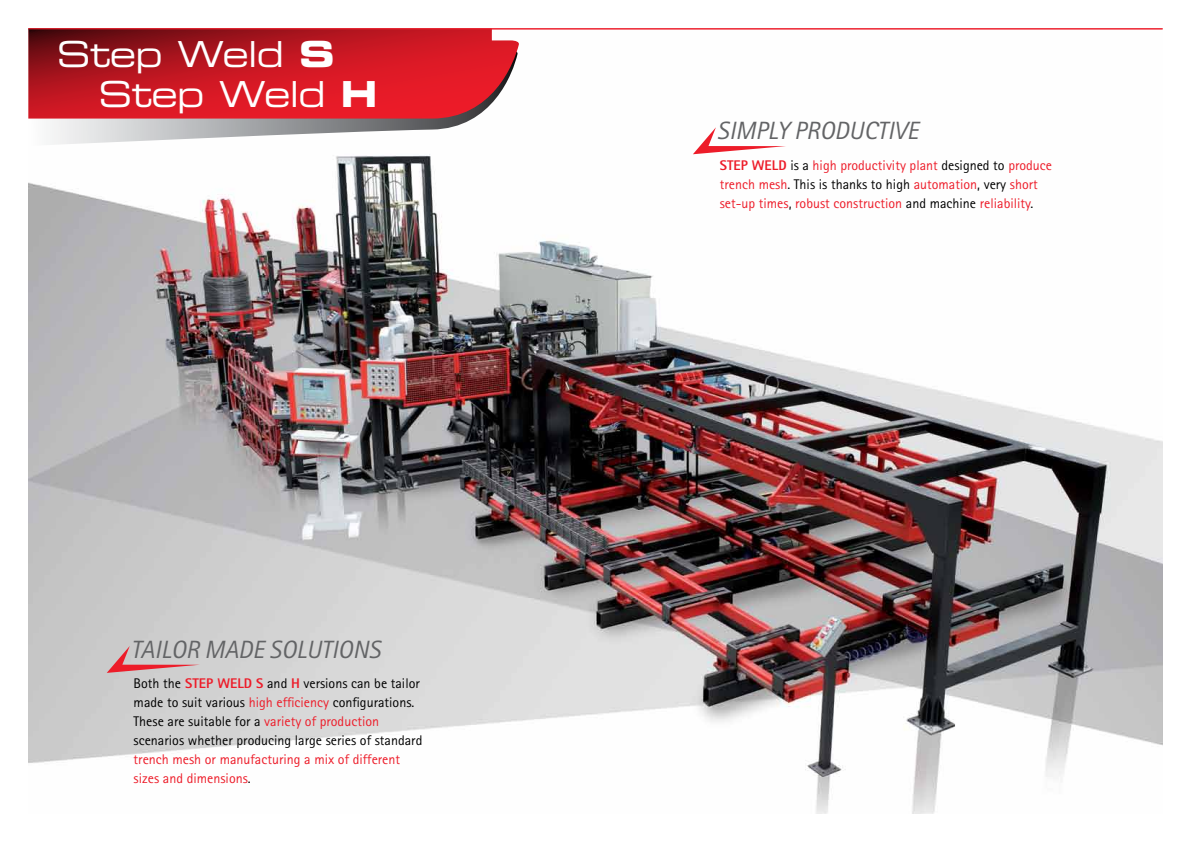
<style>
.page{position:relative;width:1191px;height:842px;background:#fff}
.page>*{position:absolute;margin:0;border:0;box-sizing:border-box;transform-origin:0 0}
.t1{font:35.9px/40px "Eurostile LT Std Ex 2";letter-spacing:-.02em;color:#fff;scale:.96 1}
.t2{font:italic 25px "Rotis Sans Serif Std";color:#636466}
.t3{font:14px/19px "Rotis Sans Serif Std";color:#ed1c29}
.t4{font:14px/19px "Rotis Sans Serif Std";color:#000}
.s1{font-family:"Eurostile LT Std Bold Ex 2"}
.s2{font-weight:800;color:#ed1c29}
.s3{color:#ed1c29}
.s4{color:#000}
.s5{font-weight:800}
</style>
<div class="page">
<img style="left:28px;top:29px;width:1134px;height:785px">
<svg style="left:28px;top:119px;width:490px;height:27px"></svg>
<svg style="left:28px;top:29px;width:404px;height:90px;background:#c01722"></svg>
<svg style="left:432px;top:29px;width:87px;height:90px"></svg>
<hr style="left:28px;top:28px;width:1134px;height:1px;background:#ed1c29">
<svg style="left:693px;top:127px;width:93px;height:27px"></svg>
<svg style="left:107px;top:646px;width:93px;height:27px;background:#d2aeb0"></svg>
<h1 class="t1" style="left:98px;top:33px;width:292px;text-indent:-42px">Step Weld <span class="s1">S<br></span>Step Weld <span class="s1">H</span></h1>
<h2 class="t2" style="left:131px;top:635px;width:251px">TAILOR MADE SOLUTIONS</h2>
<p class="t4" style="left:134px;top:674px;width:290px">Both the <span class="s2">STEP WELD S</span> and <span class="s2">H</span> versions can be tailor made to suit various <span class="s3">high efficiency</span> configurations.<br>These are suitable for a <span class="s3">variety of production </span>scenarios whether producing large series of standard</p>
<p class="t3" style="left:134px;top:750px;width:268px">trench mesh or manufacturing a mix of different sizes and dimensions<span class="s4">.</span></p>
<h2 class="t2" style="left:717px;top:116px;width:203px">SIMPLY PRODUCTIVE</h2>
<p class="t3" style="left:720px;top:155px;width:334px"><span class="s5">STEP WELD</span> <span class="s4">is a</span> high productivity plant <span class="s4">designed to</span> produce trench mesh<span class="s4">. This is thanks to high</span> automation<span class="s4">, very</span> short set-up times<span class="s4">,</span> robust construction <span class="s4">and machine</span> reliability<span class="s4">.</span></p>
</div>
